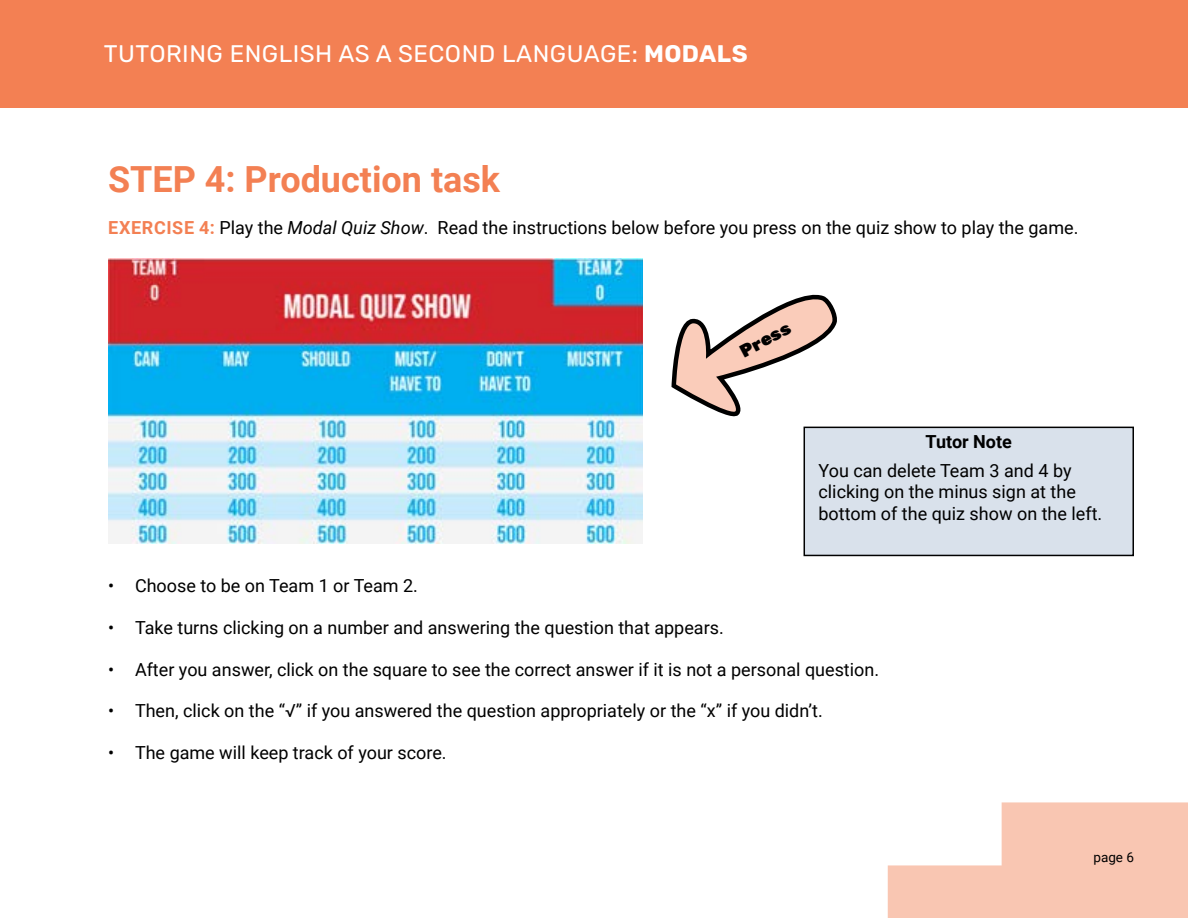
<style>
.page{position:relative;width:1188px;height:918px;background:#fff}
.page>*{position:absolute;margin:0;border:0;box-sizing:border-box;transform-origin:0 0}
.t1{font:700 36px "Roboto";color:#f38053}
.t2{font:24px "Rubik";letter-spacing:.02em;color:#fff}
.t3{font:18px/21.6px "Roboto";color:#000}
.t4{font:700 18px "Roboto";color:#000}
.t5{font:900 18px "Rubik";color:#000}
.t6{font:13.5px "Roboto";color:#000}
.s1{font-weight:700}
.s2{font-weight:700;color:#f38053}
.s3{font-style:italic}
</style>
<div class="page">
<svg style="left:888px;top:802px;width:300px;height:116px"></svg>
<div style="left:0;top:0;width:1188px;height:108px;background:#f38053"></div>
<img style="left:108px;top:259px;width:535px;height:284px">
<div style="left:804px;top:427px;width:329px;height:128px;background:#d9e1eb"></div>
<div style="left:804px;top:427px;width:330px;height:129px;border:2px solid #000"></div>
<svg style="left:671px;top:294px;width:166px;height:123px"></svg>
<h2 class="t2" style="left:104px;top:41px;width:645px">TUTORING ENGLISH AS A SECOND LANGUAGE: <span class="s1">MODALS</span></h2>
<h1 class="t1" style="left:108px;top:154px;width:394px">STEP 4: Production task</h1>
<p class="t3" style="left:108px;top:216px;width:972px"><span class="s2">EXERCISE 4:</span> Play the <span class="s3">Modal Quiz Show</span>. Read the instructions below before you press on the quiz show to play the game.</p>
<p class="t5" style="left:737px;top:343px;width:56px;rotate:-28deg">Press</p>
<p class="t4" style="left:926px;top:429px;width:88px">Tutor Note</p>
<p class="t3" style="left:819px;top:459px;width:285px">You can delete Team 3 and 4 by clicking on the minus sign at the bottom of the quiz show on the left.</p>
<p class="t3" style="left:108px;top:574px;width:311px">• Choose to be on Team 1 or Team 2.</p>
<p class="t3" style="left:108px;top:616px;width:617px">• Take turns clicking on a number and answering the question that appears.</p>
<p class="t3" style="left:108px;top:658px;width:773px">• After you answer, click on the square to see the correct answer if it is not a personal question.</p>
<p class="t3" style="left:108px;top:700px;width:716px">• Then, click on the “√” if you answered the question appropriately or the “x” if you didn’t.</p>
<p class="t3" style="left:108px;top:741px;width:340px">• The game will keep track of your score.</p>
<p class="t6" style="left:1093px;top:848px;width:42px">page 6</p>
</div>
